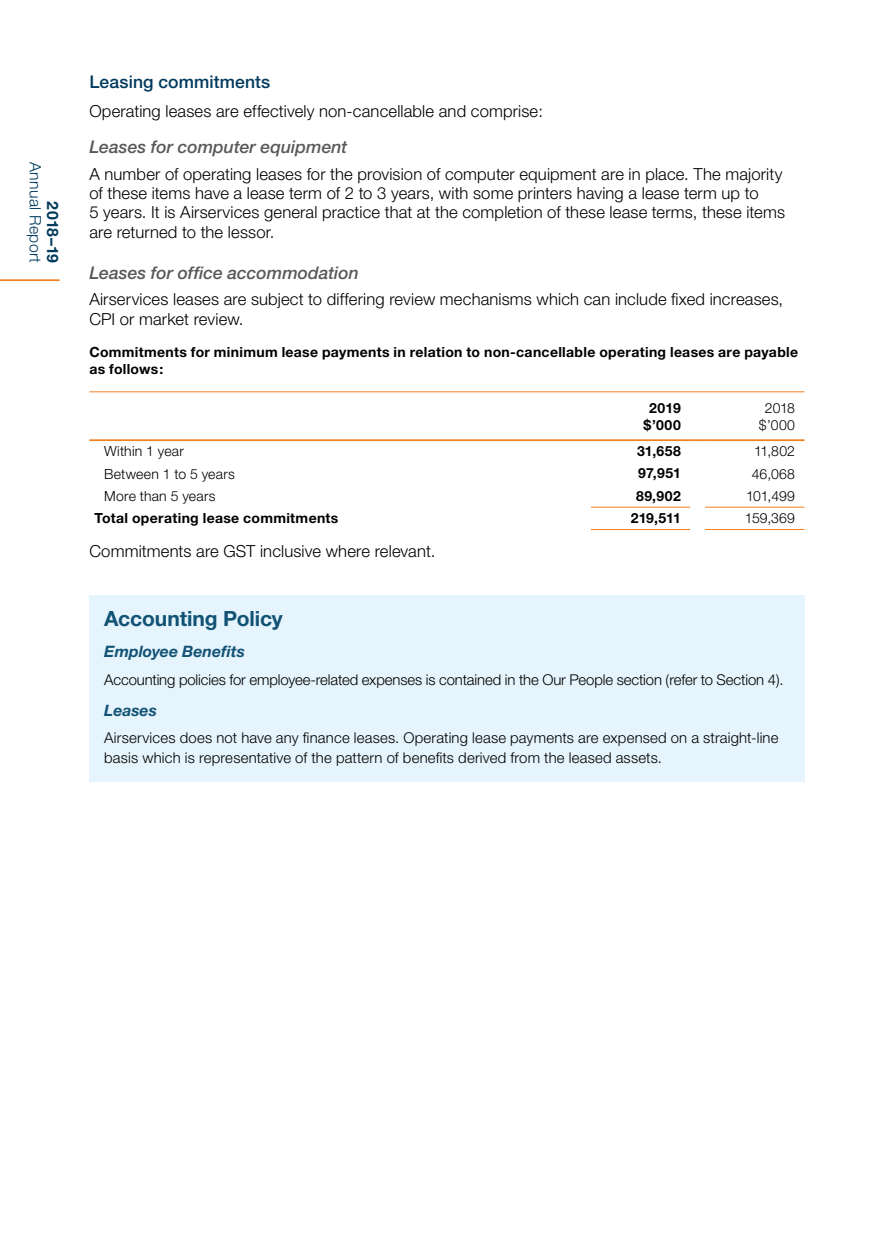
<style>
.page{position:relative;width:874px;height:1241px;background:#fff}
.page>*{position:absolute;margin:0;border:0;box-sizing:border-box;transform-origin:0 0}
.t1{font:700 21px "Helvetica Neue";letter-spacing:-.005em;color:#125275}
.t2{font:italic 500 17.5px "Helvetica Neue";color:#58595b}
.t3{font:500 17.5px "Helvetica Neue";letter-spacing:.005em;color:#003a5d}
._02_Body{font:300 16.62px/19.2px "Helvetica Neue";letter-spacing:.01em;color:#000}
._02_Body_B4{font:300 16.62px "Helvetica Neue";letter-spacing:.01em;color:#000}
.t4{font:italic 700 15.75px "Helvetica Neue";color:#125275}
.t5{font:300 15.75px "Helvetica Neue";letter-spacing:.02em;color:#003a5d}
.t6{font:700 15.75px "Helvetica Neue";color:#003a5d}
._02_Body_para_shade{font:300 14.88px/20.1px "Helvetica Neue";letter-spacing:.005em;color:#000}
._02_TableB{font:700 14px/17.5px "Helvetica Neue";letter-spacing:.02em;color:#000}
._02_TableB_Ind{font:300 14px "Helvetica Neue";letter-spacing:.015em;color:#000}
._02_TableB_R{font:300 14px/17.5px "Helvetica Neue";letter-spacing:.005em;color:#000;text-align:center}
._02_TableB_R-2{font:700 14px/17.5px "Helvetica Neue";letter-spacing:.015em;color:#000;text-align:center}
</style>
<div class="page">
<div style="left:89px;top:595px;width:715px;height:50px;background:#e6f5fd"></div>
<div style="left:89px;top:630px;width:715px;height:45px;background:#e6f5fd"></div>
<div style="left:89px;top:658px;width:715px;height:44px;background:#e6f5fd"></div>
<div style="left:89px;top:688px;width:715px;height:46px;background:#e6f5fd"></div>
<div style="left:89px;top:716px;width:715px;height:65px;background:#e6f5fd"></div>
<hr style="left:590px;top:506px;width:100px;height:1px;background:#f58021">
<hr style="left:704px;top:506px;width:100px;height:1px;background:#f58021">
<hr style="left:590px;top:529px;width:100px;height:1px;background:#f58021">
<hr style="left:704px;top:529px;width:100px;height:1px;background:#f58021">
<hr style="left:89px;top:391px;width:501px;height:1px;background:#f58021">
<hr style="left:590px;top:391px;width:100px;height:1px;background:#f58021">
<svg style="left:690px;top:391px;width:14px;height:1px"></svg>
<hr style="left:704px;top:391px;width:100px;height:1px;background:#f58021">
<hr style="left:89px;top:439px;width:501px;height:2px;background:#f58021">
<hr style="left:590px;top:439px;width:100px;height:2px;background:#f58021">
<svg style="left:690px;top:439px;width:14px;height:2px"></svg>
<hr style="left:704px;top:439px;width:100px;height:2px;background:#f58021">
<hr style="left:0;top:279px;width:60px;height:2px;background:#f58021">
<p class="t5" style="left:45px;top:162px;width:103px;rotate:90deg">Annual Report</p>
<p class="t6" style="left:63px;top:201px;width:63px;rotate:90deg">2018–19</p>
<h4 class="t3" style="left:89px;top:71px;width:182px">Leasing commitments</h4>
<p class="_02_Body_B4" style="left:89px;top:101px;width:455px">Operating leases are effectively non‑cancellable and comprise:</p>
<h5 class="t2" style="left:89px;top:137px;width:259px">Leases for computer equipment</h5>
<p class="_02_Body" style="left:89px;top:164px;width:697px">A number of operating leases for the provision of computer equipment are in place. The majority of these items have a lease term of 2 to 3 years, with some printers having a lease term up to<br>5 years. It is Airservices general practice that at the completion of these lease terms, these items are returned to the lessor.</p>
<h5 class="t2" style="left:89px;top:262px;width:271px">Leases for office accommodation</h5>
<p class="_02_Body" style="left:89px;top:289px;width:695px">Airservices leases are subject to differing review mechanisms which can include fixed increases,<br>CPI or market review.</p>
<p class="_02_TableB" style="left:89px;top:343px;width:710px">Commitments for minimum lease payments in relation to non-cancellable operating leases are payable as follows:</p>
<p class="_02_TableB_R-2" style="left:643px;top:398px;width:39px">2019 $’000</p>
<p class="_02_TableB_R" style="left:758px;top:398px;width:38px">2018 $’000</p>
<p class="_02_TableB_Ind" style="left:104px;top:442px;width:81px">Within 1 year</p>
<p class="_02_TableB_R-2" style="left:636px;top:442px;width:45px">31,658</p>
<p class="_02_TableB_R" style="left:753px;top:442px;width:42px">11,802</p>
<p class="_02_TableB_Ind" style="left:104px;top:465px;width:132px">Between 1 to 5 years</p>
<p class="_02_TableB_R-2" style="left:638px;top:464px;width:44px">97,951</p>
<p class="_02_TableB_R" style="left:751px;top:464px;width:45px">46,068</p>
<p class="_02_TableB_Ind" style="left:104px;top:487px;width:113px">More than 5 years</p>
<p class="_02_TableB_R-2" style="left:635px;top:486px;width:46px">89,902</p>
<p class="_02_TableB_R" style="left:745px;top:486px;width:50px">101,499</p>
<p class="_02_TableB" style="left:94px;top:509px;width:245px">Total operating lease commitments</p>
<p class="_02_TableB_R-2" style="left:630px;top:509px;width:51px">219,511</p>
<p class="_02_TableB_R" style="left:744px;top:509px;width:52px">159,369</p>
<p class="_02_Body" style="left:89px;top:541px;width:347px">Commitments are GST inclusive where relevant.</p>
<h5 class="t1" style="left:104px;top:605px;width:180px">Accounting Policy</h5>
<h6 class="t4" style="left:104px;top:641px;width:142px">Employee Benefits</h6>
<p class="_02_Body_para_shade" style="left:104px;top:669px;width:680px">Accounting policies for employee‑related expenses is contained in the Our People section (refer to Section 4).</p>
<h6 class="t4" style="left:104px;top:700px;width:54px">Leases</h6>
<p class="_02_Body_para_shade" style="left:104px;top:727px;width:675px">Airservices does not have any finance leases. Operating lease payments are expensed on a straight‑line basis which is representative of the pattern of benefits derived from the leased assets.</p>
</div>
